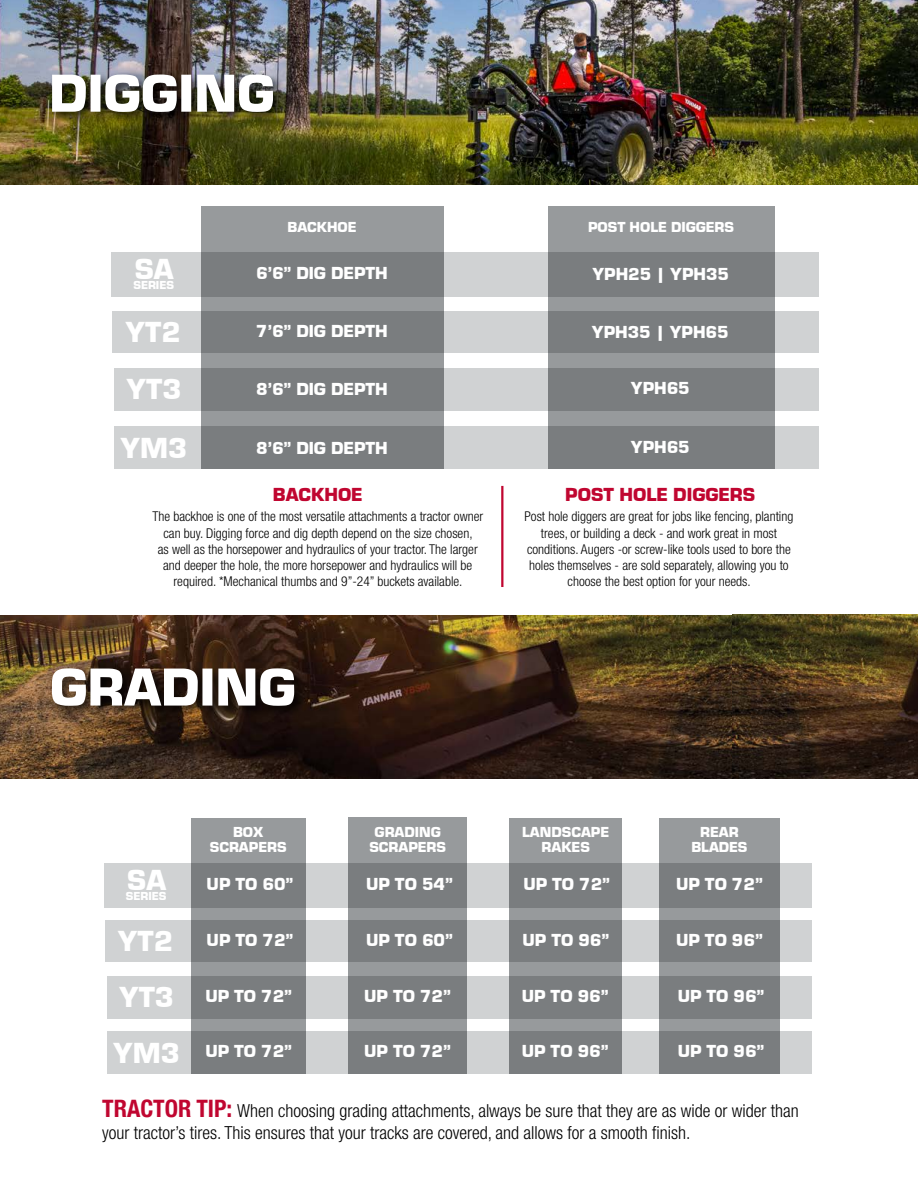
<style>
.page{position:relative;width:918px;height:1188px;background:#fff}
.page>*{position:absolute;margin:0;border:0;box-sizing:border-box;transform-origin:0 0}
.t1{font:900 55.5px "Eurostile";color:#fff}
.t2{font:900 30px/57.9px "Eurostile";color:#fff}
.t3{font:900 19.5px "Eurostile";color:#c00630}
.t4{font:900 18px "Eurostile";color:#fff}
.t5{font:300 condensed 18px/21.6px "Helvetica Neue LT Std";color:#000}
.t6{font:900 15px/15px "Eurostile";color:#fff;text-align:center}
.t7{font:300 condensed 13.5px/16.2px "Helvetica Neue LT Std";color:#000;text-align:center}
.t8{font:900 12px "Eurostile";color:#fff}
.s1{font-family:"Helvetica Neue";font-weight:700;font-size:24px;color:#c00630}
</style>
<div class="page">
<img style="left:0;top:0;width:918px;height:184px">
<div style="left:49px;top:72px;width:237px;height:54px;background:#000;opacity:.75"></div>
<hr style="left:501px;top:486px;width:2px;height:101px;background:#c00630">
<div style="left:112px;top:253px;width:707px;height:44px;background:#d0d2d3"></div>
<div style="left:113px;top:311px;width:706px;height:42px;background:#d0d2d3"></div>
<div style="left:114px;top:368px;width:705px;height:42px;background:#d0d2d3"></div>
<div style="left:114px;top:427px;width:705px;height:42px;background:#d0d2d3"></div>
<svg style="left:548px;top:206px;width:226px;height:263px;background:#838688"></svg>
<svg style="left:201px;top:206px;width:242px;height:263px;background:#838688"></svg>
<img style="left:0;top:616px;width:733px;height:163px">
<img style="left:733px;top:615px;width:185px;height:164px">
<div style="left:48px;top:666px;width:260px;height:54px;background:#000;opacity:.75"></div>
<div style="left:104px;top:863px;width:707px;height:45px;background:#d0d2d3"></div>
<div style="left:105px;top:920px;width:706px;height:42px;background:#d0d2d3"></div>
<div style="left:107px;top:976px;width:704px;height:42px;background:#d0d2d3"></div>
<div style="left:107px;top:1031px;width:704px;height:43px;background:#d0d2d3"></div>
<svg style="left:349px;top:817px;width:118px;height:257px;background:#838688"></svg>
<svg style="left:191px;top:818px;width:115px;height:256px;background:#838688"></svg>
<svg style="left:509px;top:818px;width:113px;height:255px;background:#838688"></svg>
<svg style="left:660px;top:818px;width:120px;height:256px;background:#838688"></svg>
<h1 class="t1" style="left:49px;top:63px;width:227px">DIGGING</h1>
<h2 class="t2" style="left:135px;top:240px;width:40px">SA</h2>
<p class="t8" style="left:133px;top:279px;width:42px">SERIES</p>
<h2 class="t2" style="left:121px;top:303px;width:68px">YT2<br>YT3<br>YM3</h2>
<p class="t6" style="left:288px;top:219px;width:70px">BACKHOE</p>
<h3 class="t4" style="left:256px;top:263px;width:133px">6’6” DIG DEPTH</h3>
<h3 class="t4" style="left:256px;top:321px;width:133px">7’6” DIG DEPTH</h3>
<h3 class="t4" style="left:256px;top:379px;width:133px">8’6” DIG DEPTH</h3>
<h3 class="t4" style="left:256px;top:438px;width:133px">8’6” DIG DEPTH</h3>
<p class="t6" style="left:588px;top:219px;width:148px">POST HOLE DIGGERS</p>
<h3 class="t4" style="left:592px;top:265px;width:138px">YPH25 | YPH35</h3>
<h3 class="t4" style="left:592px;top:322px;width:138px">YPH35 | YPH65</h3>
<h3 class="t4" style="left:631px;top:378px;width:60px">YPH65</h3>
<h3 class="t4" style="left:631px;top:437px;width:60px">YPH65</h3>
<h3 class="t3" style="left:273px;top:484px;width:91px">BACKHOE</h3>
<h3 class="t3" style="left:565px;top:484px;width:192px">POST HOLE DIGGERS</h3>
<p class="t7" style="left:152px;top:508px;width:332px">The backhoe is one of the most versatile attachments a tractor owner can buy. Digging force and dig depth depend on the size chosen,<br>as well as the horsepower and hydraulics of your tractor. The larger and deeper the hole, the more horsepower and hydraulics will be required. *Mechanical thumbs and 9”-24” buckets available.</p>
<p class="t7" style="left:524px;top:508px;width:270px">Post hole diggers are great for jobs like fencing, planting trees, or building a deck - and work great in most conditions. Augers -or screw-like tools used to bore the holes themselves - are sold separately, allowing you to choose the best option for your needs.</p>
<h1 class="t1" style="left:50px;top:657px;width:247px">GRADING</h1>
<h2 class="t2" style="left:127px;top:851px;width:40px">SA</h2>
<p class="t8" style="left:126px;top:890px;width:42px">SERIES</p>
<h2 class="t2" style="left:113px;top:914px;width:68px;line-height:55.5px">YT2<br>YT3<br>YM3</h2>
<p class="t6" style="left:210px;top:824px;width:78px">BOX<br>SCRAPERS</p>
<h3 class="t4" style="left:207px;top:874px;width:88px">UP TO 60”</h3>
<h3 class="t4" style="left:207px;top:930px;width:88px">UP TO 72”</h3>
<h3 class="t4" style="left:205px;top:986px;width:88px">UP TO 72”</h3>
<h3 class="t4" style="left:205px;top:1041px;width:88px">UP TO 72”</h3>
<p class="t6" style="left:369px;top:824px;width:78px">GRADING<br>SCRAPERS</p>
<h3 class="t4" style="left:366px;top:874px;width:88px">UP TO 54”</h3>
<p class="t6" style="left:522px;top:824px;width:88px">LANDSCAPE<br>RAKES</p>
<h3 class="t4" style="left:523px;top:875px;width:88px">UP TO 72”</h3>
<p class="t6" style="left:691px;top:824px;width:58px">REAR<br>BLADES</p>
<h3 class="t4" style="left:676px;top:874px;width:88px">UP TO 72”</h3>
<h3 class="t4" style="left:366px;top:930px;width:88px">UP TO 60”</h3>
<h3 class="t4" style="left:523px;top:931px;width:88px">UP TO 96”</h3>
<h3 class="t4" style="left:676px;top:930px;width:88px">UP TO 96”</h3>
<h3 class="t4" style="left:364px;top:986px;width:88px">UP TO 72”</h3>
<h3 class="t4" style="left:522px;top:986px;width:88px">UP TO 96”</h3>
<h3 class="t4" style="left:678px;top:986px;width:88px">UP TO 96”</h3>
<h3 class="t4" style="left:364px;top:1041px;width:88px">UP TO 72”</h3>
<h3 class="t4" style="left:522px;top:1041px;width:88px">UP TO 96”</h3>
<h3 class="t4" style="left:678px;top:1041px;width:88px">UP TO 96”</h3>
<h3 class="t5" style="left:102px;top:1100px;width:698px"><span class="s1">TRACTOR TIP:</span> When choosing grading attachments, always be sure that they are as wide or wider than your tractor’s tires. This ensures that your tracks are covered, and allows for a smooth finish.</h3>
</div>
